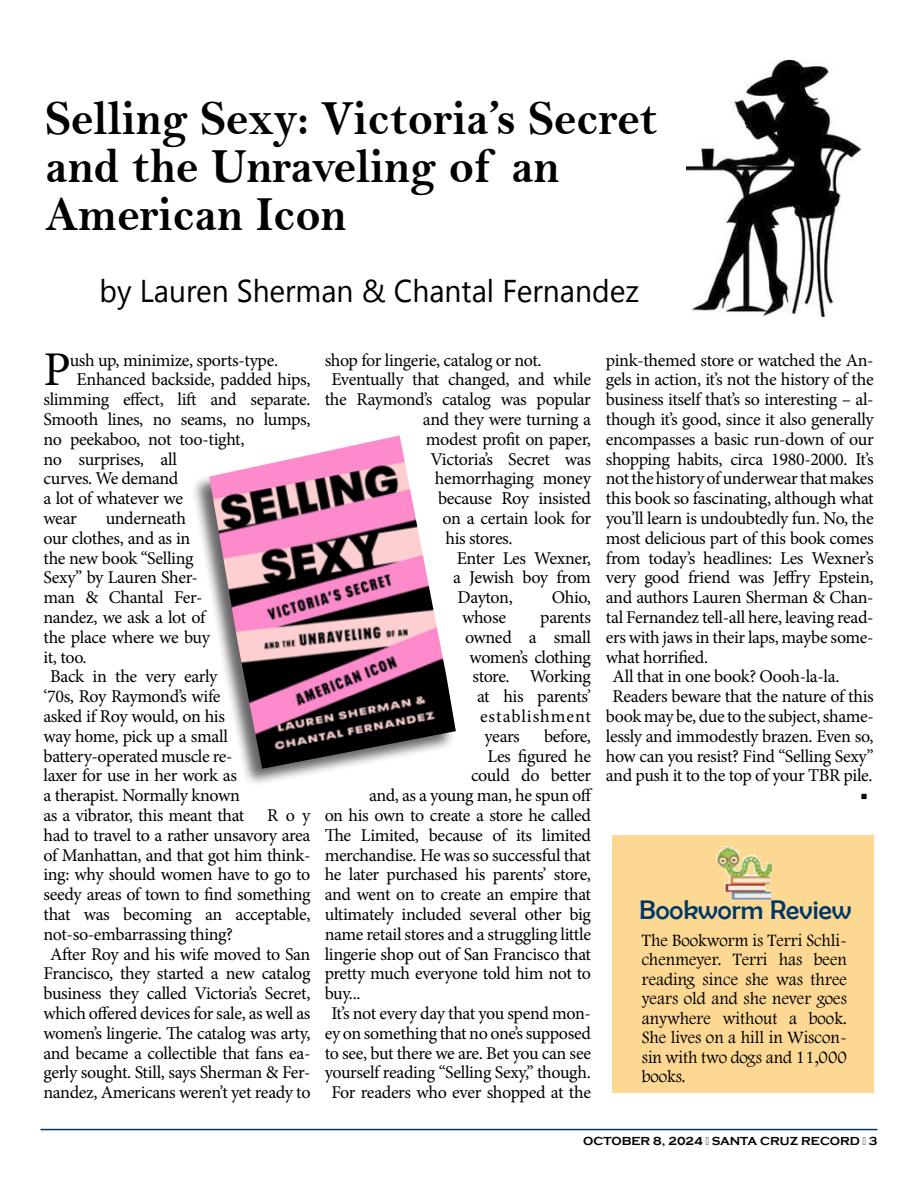
<style>
.page{position:relative;width:918px;height:1188px;background:#fff}
.page>*{position:absolute;margin:0;border:0;box-sizing:border-box;transform-origin:0 0}
.t1{font:49.5px/48px "Bell MT Bold";color:#000;scale:.95 1}
.t2{font:48.45px "Minion Pro";color:#000}
.t3{font:31.5px "Segoe UI Emoji";color:#000;scale:.95 1}
.t4{font:27px "Berlin Sans FB";color:#003768}
.t5{font:18px "Minion Pro";letter-spacing:-.02em;color:#000}
.t6{font:18px/19.5px "Footlight MT Light";color:#000;text-align:justify;scale:.95 1}
.t7{font:18px "Minion Pro";letter-spacing:.05em;color:#000}
.t8{font:700 12px "Copperplate Gothic";color:#000}
</style>
<div class="page">
<hr style="left:40px;top:1129px;width:838px;height:1px;background:#003768">
<img style="left:687px;top:60px;width:174px;height:257px">
<div style="left:191px;top:435px;width:266px;height:353px;background:#000;opacity:.6"></div>
<img style="left:209px;top:435px;width:247px;height:334px">
<div style="left:612px;top:836px;width:262px;height:258px;background:#fcd893"></div>
<img style="left:716px;top:846px;width:57px;height:54px">
<h1 class="t1" style="left:45px;top:94px;width:646px">Selling Sexy: Victoria’s Secret and the Unraveling of an<br>American Icon</h1>
<h3 class="t3" style="left:337px;top:271px;width:19px">■</h3>
<h3 class="t3" style="left:445px;top:271px;width:54px">■▼ ●</h3>
<h2 class="t2" style="left:44px;top:337px;width:29px">P</h2>
<p class="t5" style="left:70px;top:348px;width:210px">ush up, minimize, sports-type.</p>
<p class="t5" style="left:77px;top:368px;width:235px">Enhanced backside, padded hips,</p>
<p class="t5" style="left:43px;top:387px;width:269px">slimming effect, lift and separate.</p>
<p class="t5" style="left:43px;top:407px;width:269px">Smooth lines, no seams, no lumps,</p>
<p class="t5" style="left:43px;top:427px;width:203px">no peekaboo, not too-tight,</p>
<p class="t5" style="left:43px;top:447px;width:135px">no surprises, all</p>
<p class="t5" style="left:43px;top:467px;width:137px">curves. We demand</p>
<p class="t5" style="left:43px;top:486px;width:141px">a lot of whatever we</p>
<p class="t5" style="left:43px;top:506px;width:35px">wear</p>
<p class="t5" style="left:106px;top:506px;width:82px">underneath</p>
<p class="t5" style="left:43px;top:526px;width:148px">our clothes, and as in</p>
<p class="t5" style="left:43px;top:546px;width:151px">the new book “Selling</p>
<p class="t5" style="left:43px;top:566px;width:156px">Sexy” by Lauren Sher-</p>
<p class="t5" style="left:43px;top:585px;width:160px">man &amp; Chantal Fer-</p>
<p class="t5" style="left:43px;top:605px;width:164px">nandez, we ask a lot of</p>
<p class="t5" style="left:43px;top:625px;width:168px">the place where we buy</p>
<p class="t5" style="left:43px;top:645px;width:45px">it, too.</p>
<p class="t5" style="left:50px;top:665px;width:169px">Back in the very early</p>
<p class="t5" style="left:43px;top:684px;width:178px">‘70s, Roy Raymond’s wife</p>
<p class="t5" style="left:43px;top:704px;width:183px">asked if Roy would, on his</p>
<p class="t5" style="left:43px;top:724px;width:186px">way home, pick up a small</p>
<p class="t5" style="left:43px;top:744px;width:191px">battery-operated muscle re-</p>
<p class="t5" style="left:43px;top:764px;width:195px">laxer for use in her work as</p>
<p class="t5" style="left:43px;top:783px;width:198px">a therapist. Normally known</p>
<p class="t5" style="left:43px;top:803px;width:202px">as a vibrator, this meant that</p>
<p class="t5" style="left:267px;top:803px;width:45px">Roy</p>
<p class="t5" style="left:43px;top:823px;width:268px">had to travel to a rather unsavory area</p>
<p class="t5" style="left:43px;top:843px;width:269px">of Manhattan, and that got him think-</p>
<p class="t5" style="left:43px;top:863px;width:269px">ing: why should women have to go to</p>
<p class="t5" style="left:43px;top:882px;width:268px">seedy areas of town to find something</p>
<p class="t5" style="left:43px;top:902px;width:268px">that was becoming an acceptable,</p>
<p class="t5" style="left:43px;top:922px;width:191px">not-so-embarrassing thing?</p>
<p class="t5" style="left:50px;top:942px;width:262px">After Roy and his wife moved to San</p>
<p class="t5" style="left:43px;top:962px;width:268px">Francisco, they started a new catalog</p>
<p class="t5" style="left:43px;top:981px;width:268px">business they called Victoria’s Secret,</p>
<p class="t5" style="left:43px;top:1001px;width:269px">which offered devices for sale, as well as</p>
<p class="t5" style="left:43px;top:1021px;width:268px">women’s lingerie. The catalog was arty,</p>
<p class="t5" style="left:43px;top:1041px;width:269px">and became a collectible that fans ea-</p>
<p class="t5" style="left:43px;top:1061px;width:268px">gerly sought. Still, says Sherman &amp; Fer-</p>
<p class="t5" style="left:43px;top:1080px;width:269px">nandez, Americans weren’t yet ready to</p>
<p class="t5" style="left:325px;top:348px;width:219px">shop for lingerie, catalog or not.</p>
<p class="t5" style="left:331px;top:368px;width:261px">Eventually that changed, and while</p>
<p class="t5" style="left:325px;top:387px;width:268px">the Raymond’s catalog was popular</p>
<p class="t5" style="left:423px;top:407px;width:170px">and they were turning a</p>
<p class="t5" style="left:426px;top:427px;width:166px">modest profit on paper,</p>
<p class="t5" style="left:430px;top:447px;width:162px">Victoria’s Secret was</p>
<p class="t5" style="left:435px;top:467px;width:158px">hemorrhaging money</p>
<p class="t5" style="left:438px;top:486px;width:154px">because Roy insisted</p>
<p class="t5" style="left:443px;top:506px;width:150px">on a certain look for</p>
<p class="t5" style="left:446px;top:526px;width:69px">his stores.</p>
<p class="t5" style="left:457px;top:546px;width:136px">Enter Les Wexner,</p>
<p class="t5" style="left:453px;top:566px;width:140px">a Jewish boy from</p>
<p class="t5" style="left:458px;top:585px;width:57px">Dayton,</p>
<p class="t5" style="left:552px;top:585px;width:41px">Ohio,</p>
<p class="t5" style="left:462px;top:605px;width:46px">whose</p>
<p class="t5" style="left:540px;top:605px;width:52px">parents</p>
<p class="t5" style="left:465px;top:625px;width:128px">owned a small</p>
<p class="t5" style="left:470px;top:645px;width:123px">women’s clothing</p>
<p class="t5" style="left:473px;top:665px;width:120px">store. Working</p>
<p class="t5" style="left:477px;top:684px;width:115px">at his parents’</p>
<p class="t7" style="left:480px;top:704px;width:112px">establishment</p>
<p class="t5" style="left:485px;top:724px;width:37px">years</p>
<p class="t5" style="left:544px;top:724px;width:49px">before,</p>
<p class="t5" style="left:488px;top:744px;width:105px">Les figured he</p>
<p class="t5" style="left:471px;top:764px;width:122px">could do better</p>
<p class="t5" style="left:369px;top:783px;width:225px">and, as a young man, he spun off</p>
<p class="t5" style="left:325px;top:803px;width:268px">on his own to create a store he called</p>
<p class="t5" style="left:325px;top:823px;width:268px">The Limited, because of its limited</p>
<p class="t5" style="left:325px;top:843px;width:268px">merchandise. He was so successful that</p>
<p class="t5" style="left:325px;top:863px;width:268px">he later purchased his parents’ store,</p>
<p class="t5" style="left:325px;top:882px;width:268px">and went on to create an empire that</p>
<p class="t5" style="left:325px;top:902px;width:268px">ultimately included several other big</p>
<p class="t5" style="left:325px;top:922px;width:268px">name retail stores and a struggling little</p>
<p class="t5" style="left:325px;top:942px;width:268px">lingerie shop out of San Francisco that</p>
<p class="t5" style="left:325px;top:962px;width:268px">pretty much everyone told him not to</p>
<p class="t5" style="left:325px;top:981px;width:37px">buy...</p>
<p class="t5" style="left:331px;top:1001px;width:261px">It’s not every day that you spend mon-</p>
<p class="t5" style="left:325px;top:1021px;width:268px">ey on something that no one’s supposed</p>
<p class="t5" style="left:325px;top:1041px;width:268px">to see, but there we are. Bet you can see</p>
<p class="t5" style="left:325px;top:1061px;width:268px">yourself reading “Selling Sexy,” though.</p>
<p class="t5" style="left:331px;top:1080px;width:261px">For readers who ever shopped at the</p>
<p class="t5" style="left:606px;top:348px;width:269px">pink-themed store or watched the An-</p>
<p class="t5" style="left:606px;top:368px;width:269px">gels in action, it’s not the history of the</p>
<p class="t5" style="left:606px;top:387px;width:269px">business itself that’s so interesting – al-</p>
<p class="t5" style="left:606px;top:407px;width:269px">though it’s good, since it also generally</p>
<p class="t5" style="left:606px;top:427px;width:269px">encompasses a basic run-down of our</p>
<p class="t5" style="left:606px;top:447px;width:269px">shopping habits, circa 1980-2000. It’s</p>
<p class="t5" style="left:606px;top:467px;width:269px">not the history of underwear that makes</p>
<p class="t5" style="left:606px;top:486px;width:269px">this book so fascinating, although what</p>
<p class="t5" style="left:606px;top:506px;width:269px">you’ll learn is undoubtedly fun. No, the</p>
<p class="t5" style="left:606px;top:526px;width:269px">most delicious part of this book comes</p>
<p class="t5" style="left:606px;top:546px;width:269px">from today’s headlines: Les Wexner’s</p>
<p class="t5" style="left:606px;top:566px;width:269px">very good friend was Jeffry Epstein,</p>
<p class="t5" style="left:606px;top:585px;width:269px">and authors Lauren Sherman &amp; Chan-</p>
<p class="t5" style="left:606px;top:605px;width:269px">tal Fernandez tell-all here, leaving read-</p>
<p class="t5" style="left:606px;top:625px;width:269px">ers with jaws in their laps, maybe some-</p>
<p class="t5" style="left:606px;top:645px;width:104px">what horrified.</p>
<p class="t5" style="left:613px;top:665px;width:228px">All that in one book? Oooh-la-la.</p>
<p class="t5" style="left:613px;top:684px;width:263px">Readers beware that the nature of this</p>
<p class="t5" style="left:606px;top:704px;width:269px">book may be, due to the subject, shame-</p>
<p class="t5" style="left:606px;top:724px;width:269px">lessly and immodestly brazen. Even so,</p>
<p class="t5" style="left:606px;top:744px;width:269px">how can you resist? Find “Selling Sexy”</p>
<p class="t5" style="left:606px;top:764px;width:268px">and push it to the top of your TBR pile.</p>
<p class="t5" style="left:860px;top:783px;width:9px">■</p>
<h3 class="t4" style="left:639px;top:895px;width:214px">Bookworm Review</h3>
<p class="t6" style="left:642px;top:930px;width:218px">The Bookworm is Terri Schli&shy;chenmeyer. Terri has been reading since she was three years old and she never goes anywhere without a book.<br>She lives on a hill in Wiscon&shy;sin with two dogs and 11,000 books.</p>
<p class="t8" style="left:583px;top:1135px;width:296px">OCTOBER 8, 2024 · SANTA CRUZ RECORD · 3</p>
</div>
